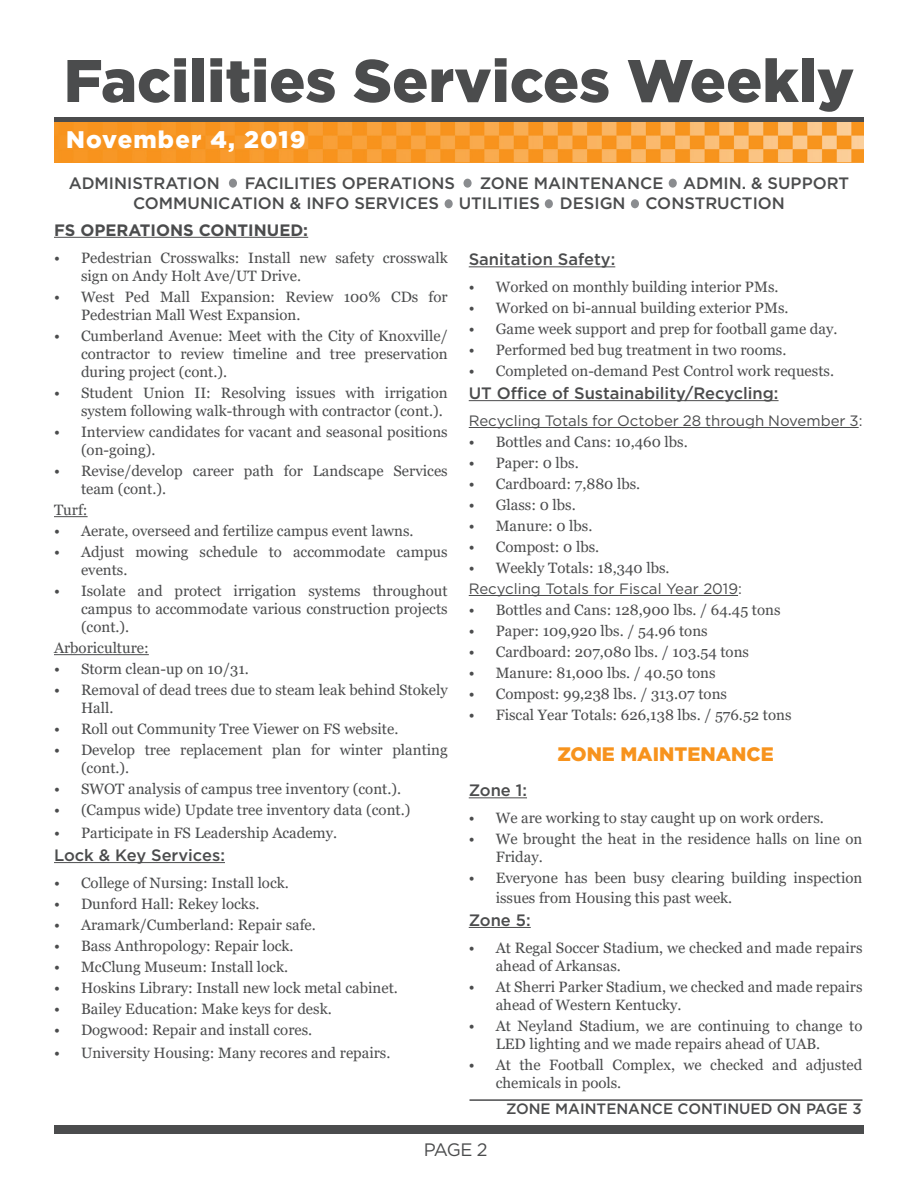
<style>
.page{position:relative;width:918px;height:1188px;background:#fff}
.page>*{position:absolute;margin:0;border:0;box-sizing:border-box;transform-origin:0 0}
.t1{font:900 60px "Gotham";color:#4b4c4d}
.t2{font:900 24px "Gotham";letter-spacing:.05em;color:#fff}
.t3{font:900 19.5px "Gotham";color:#f7931d}
.t4{font:18px "Gotham";color:#4b4c4d}
.t5{font:500 16.5px/19.8px "Gotham";color:#4b4c4d}
.t6{font:700 16.5px "Gotham";color:#4b4c4d}
.t7{font:15px/18px "Georgia";color:#4b4c4d}
.t8{font:15px "Gotham";color:#4b4c4d}
.t9{font:500 15px "Gotham";color:#4b4c4d}
</style>
<div class="page">
<div style="left:229px;top:179px;width:8px;height:9px;background:#8a8c8f;border-radius:50%"></div>
<div style="left:445px;top:199px;width:8px;height:9px;background:#8a8c8f;border-radius:50%"></div>
<div style="left:669px;top:179px;width:8px;height:9px;background:#8a8c8f;border-radius:50%"></div>
<div style="left:464px;top:179px;width:8px;height:9px;background:#8a8c8f;border-radius:50%"></div>
<div style="left:545px;top:199px;width:8px;height:9px;background:#8a8c8f;border-radius:50%"></div>
<div style="left:631px;top:199px;width:8px;height:9px;background:#8a8c8f;border-radius:50%"></div>
<div style="left:54px;top:1125px;width:810px;height:9px;background:#4b4c4d"></div>
<div style="left:54px;top:117px;width:810px;height:6px;background:#4b4c4d"></div>
<img style="left:54px;top:122px;width:810px;height:40px">
<hr style="left:470px;top:1099px;width:392px;height:2px;background:#4b4c4d">
<hr style="left:54px;top:516px;width:34px;height:1px;background:#4b4c4d">
<hr style="left:54px;top:654px;width:95px;height:1px;background:#4b4c4d">
<hr style="left:54px;top:862px;width:171px;height:1px;background:#4b4c4d">
<hr style="left:469px;top:266px;width:146px;height:1px;background:#4b4c4d">
<hr style="left:469px;top:400px;width:310px;height:1px;background:#4b4c4d">
<hr style="left:469px;top:427px;width:390px;height:1px;background:#4b4c4d">
<hr style="left:469px;top:595px;width:269px;height:1px;background:#4b4c4d">
<hr style="left:469px;top:797px;width:58px;height:1px;background:#4b4c4d">
<hr style="left:469px;top:927px;width:62px;height:1px;background:#4b4c4d">
<hr style="left:54px;top:237px;width:254px;height:1px;background:#4b4c4d">
<p class="t1" style="left:64px;top:39px;width:792px">Facilities Services Weekly</p>
<p class="t2" style="left:66px;top:123px;width:241px">November 4, 2019</p>
<p class="t5" style="left:69px;top:173px;width:153px">ADMINISTRATION</p>
<p class="t5" style="left:245px;top:173px;width:212px">FACILITIES OPERATIONS</p>
<p class="t5" style="left:133px;top:173px;width:718px;text-indent:347px">ZONE MAINTENANCE ADMIN. &amp; SUPPORT<br>COMMUNICATION &amp; INFO SERVICES UTILITIES DESIGN CONSTRUCTION</p>
<p class="t6" style="left:54px;top:219px;width:256px">FS OPERATIONS CONTINUED:</p>
<p class="t7" style="left:81px;top:249px;width:368px;text-indent:-27px">• Pedestrian Crosswalks: Install new safety crosswalk sign on Andy Holt Ave/UT Drive.</p>
<p class="t7" style="left:81px;top:288px;width:368px;text-indent:-27px">• West Ped Mall Expansion: Review 100% CDs for<br>Pedestrian Mall West Expansion.</p>
<p class="t7" style="left:81px;top:327px;width:368px;text-align:justify;text-indent:-27px">• Cumberland Avenue: Meet with the City of Knoxville/ contractor to review timeline and tree preservation during project (cont.).</p>
<p class="t7" style="left:81px;top:384px;width:368px;text-indent:-27px">• Student Union II: Resolving issues with irrigation system following walk-through with contractor (cont.).</p>
<p class="t7" style="left:81px;top:423px;width:368px;text-indent:-27px">• Interview candidates for vacant and seasonal positions (on-going).</p>
<p class="t7" style="left:81px;top:462px;width:368px;text-indent:-27px">• Revise/develop career path for Landscape Services team (cont.).</p>
<p class="t7" style="left:54px;top:501px;width:35px">Turf:</p>
<p class="t7" style="left:54px;top:522px;width:361px">• Aerate, overseed and fertilize campus event lawns.</p>
<p class="t7" style="left:81px;top:543px;width:368px;text-indent:-27px">• Adjust mowing schedule to accommodate campus events.</p>
<p class="t7" style="left:81px;top:582px;width:368px;text-align:justify;text-indent:-27px">• Isolate and protect irrigation systems throughout campus to accommodate various construction projects (cont.).</p>
<p class="t7" style="left:54px;top:639px;width:96px">Arboriculture:</p>
<p class="t7" style="left:54px;top:660px;width:196px">• Storm clean-up on 10/31.</p>
<p class="t7" style="left:81px;top:681px;width:368px;text-indent:-27px">• Removal of dead trees due to steam leak behind Stokely<br>Hall.</p>
<p class="t7" style="left:54px;top:720px;width:346px">• Roll out Community Tree Viewer on FS website.</p>
<p class="t7" style="left:81px;top:741px;width:368px;text-indent:-27px">• Develop tree replacement plan for winter planting (cont.).</p>
<p class="t7" style="left:54px;top:780px;width:349px">• SWOT analysis of campus tree inventory (cont.).</p>
<p class="t7" style="left:54px;top:801px;width:358px">• (Campus wide) Update tree inventory data (cont.)</p>
<p class="t7" style="left:54px;top:824px;width:285px">• Participate in FS Leadership Academy.</p>
<p class="t5" style="left:54px;top:845px;width:173px">Lock &amp; Key Services:</p>
<p class="t7" style="left:54px;top:874px;width:236px">• College of Nursing: Install lock.</p>
<p class="t7" style="left:54px;top:895px;width:207px">• Dunford Hall: Rekey locks.</p>
<p class="t7" style="left:54px;top:916px;width:263px">• Aramark/Cumberland: Repair safe.</p>
<p class="t7" style="left:54px;top:937px;width:241px">• Bass Anthropology: Repair lock.</p>
<p class="t7" style="left:54px;top:958px;width:236px">• McClung Museum: Install lock.</p>
<p class="t7" style="left:54px;top:979px;width:345px">• Hoskins Library: Install new lock metal cabinet.</p>
<p class="t7" style="left:54px;top:1000px;width:279px">• Bailey Education: Make keys for desk.</p>
<p class="t7" style="left:54px;top:1021px;width:260px">• Dogwood: Repair and install cores.</p>
<p class="t7" style="left:54px;top:1044px;width:338px">• University Housing: Many recores and repairs.</p>
<p class="t5" style="left:469px;top:249px;width:148px">Sanitation Safety:</p>
<p class="t7" style="left:469px;top:278px;width:311px">• Worked on monthly building interior PMs.</p>
<p class="t7" style="left:469px;top:299px;width:321px">• Worked on bi-annual building exterior PMs.</p>
<p class="t7" style="left:469px;top:320px;width:370px">• Game week support and prep for football game day.</p>
<p class="t7" style="left:469px;top:341px;width:319px">• Performed bed bug treatment in two rooms.</p>
<p class="t7" style="left:469px;top:362px;width:367px">• Completed on-demand Pest Control work requests.</p>
<p class="t5" style="left:469px;top:383px;width:311px">UT Office of Sustainability/Recycling:</p>
<p class="t8" style="left:469px;top:411px;width:395px">Recycling Totals for October 28 through November 3:</p>
<p class="t7" style="left:469px;top:433px;width:221px">• Bottles and Cans: 10,460 lbs.</p>
<p class="t7" style="left:469px;top:454px;width:112px">• Paper: 0 lbs.</p>
<p class="t7" style="left:469px;top:475px;width:173px">• Cardboard: 7,880 lbs.</p>
<p class="t7" style="left:469px;top:496px;width:109px">• Glass: 0 lbs.</p>
<p class="t7" style="left:469px;top:517px;width:125px">• Manure: 0 lbs.</p>
<p class="t7" style="left:469px;top:538px;width:132px">• Compost: 0 lbs.</p>
<p class="t7" style="left:469px;top:559px;width:202px">• Weekly Totals: 18,340 lbs.</p>
<p class="t8" style="left:469px;top:579px;width:275px">Recycling Totals for Fiscal Year 2019:</p>
<p class="t7" style="left:469px;top:601px;width:313px">• Bottles and Cans: 128,900 lbs. / 64.45 tons</p>
<p class="t7" style="left:469px;top:622px;width:241px">• Paper: 109,920 lbs. / 54.96 tons</p>
<p class="t7" style="left:469px;top:643px;width:282px">• Cardboard: 207,080 lbs. / 103.54 tons</p>
<p class="t7" style="left:469px;top:664px;width:248px">• Manure: 81,000 lbs. / 40.50 tons</p>
<p class="t7" style="left:469px;top:685px;width:260px">• Compost: 99,238 lbs. / 313.07 tons</p>
<p class="t7" style="left:469px;top:706px;width:324px">• Fiscal Year Totals: 626,138 lbs. / 576.52 tons</p>
<p class="t3" style="left:557px;top:741px;width:218px">ZONE MAINTENANCE</p>
<p class="t5" style="left:469px;top:780px;width:60px">Zone 1:</p>
<p class="t7" style="left:469px;top:809px;width:357px">• We are working to stay caught up on work orders.</p>
<p class="t7" style="left:496px;top:830px;width:368px;text-indent:-27px">• We brought the heat in the residence halls on line on<br>Friday.</p>
<p class="t7" style="left:496px;top:868px;width:368px;line-height:19.8px;text-indent:-27px">• Everyone has been busy clearing building inspection issues from Housing this past week.</p>
<p class="t5" style="left:469px;top:910px;width:64px">Zone 5:</p>
<p class="t7" style="left:496px;top:939px;width:368px;text-indent:-27px">• At Regal Soccer Stadium, we checked and made repairs ahead of Arkansas.</p>
<p class="t7" style="left:496px;top:978px;width:368px;text-indent:-27px">• At Sherri Parker Stadium, we checked and made repairs ahead of Western Kentucky.</p>
<p class="t7" style="left:496px;top:1017px;width:368px;text-indent:-27px">• At Neyland Stadium, we are continuing to change to<br>LED lighting and we made repairs ahead of UAB.</p>
<p class="t7" style="left:496px;top:1056px;width:368px;text-indent:-27px">• At the Football Complex, we checked and adjusted chemicals in pools.</p>
<p class="t9" style="left:506px;top:1099px;width:357px">ZONE MAINTENANCE CONTINUED ON PAGE 3</p>
<p class="t4" style="left:424px;top:1138px;width:65px">PAGE 2</p>
</div>
